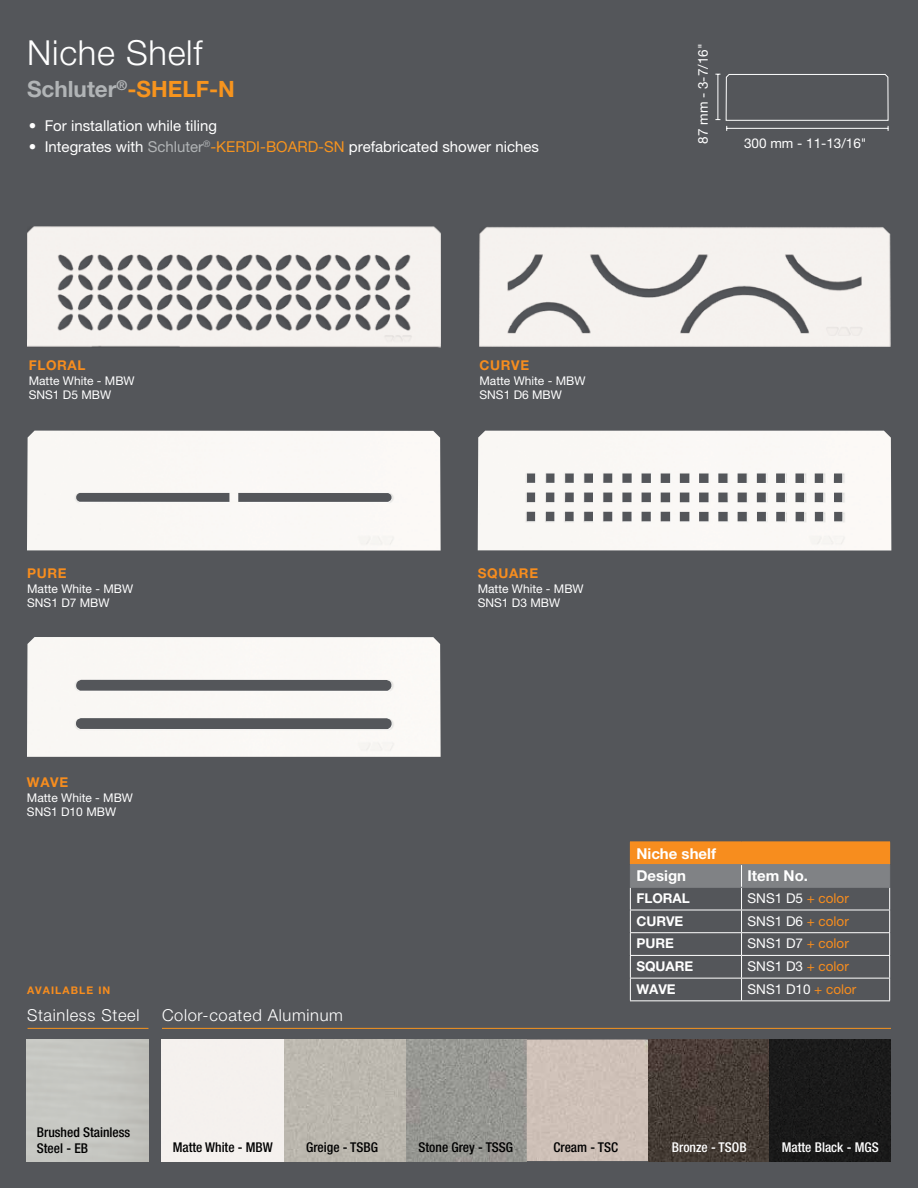
<style>
.page{position:relative;width:918px;height:1188px;background:#54565a}
.page>*{position:absolute;margin:0;border:0;box-sizing:border-box;transform-origin:0 0}
.t1{font:300 34.5px "Helvetica Neue LT Pro";letter-spacing:.02em;color:#fff}
.t2{font:700 22.5px "Helvetica Neue LT Pro";color:#b1b4b6}
.t3{font:300 16.5px "Helvetica Neue LT Pro";letter-spacing:.04em;color:#fff}
.t4{font:15px "Helvetica Neue LT Pro";color:#fff}
.t5{font:700 15px/22.6px "Helvetica Neue LT Pro";color:#fff}
.t6{font:13.5px "Helvetica Neue LT Pro";color:#fff}
.t7{font:500 condensed 13.5px/16.2px "Helvetica Neue LT Pro";color:#000}
.t8{font:700 13.5px "Helvetica Neue LT Pro";letter-spacing:.05em;color:#f78d1e}
.t9{font:700 13.5px "Helvetica Neue LT Pro";color:#fff}
.t10{font:500 condensed 13.5px "Helvetica Neue LT Pro";color:#fff}
.t11{font:12px/14.4px "Helvetica Neue LT Pro";color:#fff}
.t12{font:700 10.5px "Helvetica Neue LT Pro";letter-spacing:.1em;color:#f78d1e}
.s1{color:#f7941e}
.s2{color:#b1b4b6}
.s3{color:#f78d1e}
</style>
<div class="page">
<hr style="left:718px;top:74px;width:1px;height:46px;background:#fff">
<svg style="left:726px;top:74px;width:163px;height:57px"></svg>
<img style="left:480px;top:227px;width:410px;height:120px">
<img style="left:27px;top:431px;width:414px;height:120px">
<img style="left:28px;top:227px;width:413px;height:120px">
<img style="left:478px;top:431px;width:413px;height:120px">
<img style="left:27px;top:637px;width:414px;height:120px">
<hr style="left:630px;top:1000px;width:112px;height:1px;background:#fff">
<hr style="left:742px;top:1000px;width:148px;height:1px;background:#fff">
<svg style="left:630px;top:842px;width:260px;height:158px"></svg>
<hr style="left:630px;top:887px;width:112px;height:1px;background:#808285">
<hr style="left:742px;top:887px;width:148px;height:1px;background:#808285">
<hr style="left:28px;top:1028px;width:120px;height:1px;background:#f7941e">
<div style="left:27px;top:1040px;width:121px;height:121px;background:#c5c6c1"></div>
<hr style="left:162px;top:1028px;width:729px;height:1px;background:#f7941e">
<img style="left:162px;top:1040px;width:729px;height:121px">
<h1 class="t1" style="left:27px;top:32px;width:176px">Niche Shelf</h1>
<h2 class="t2" style="left:27px;top:75px;width:209px">Schluter<sup>®</sup><span class="s1">-SHELF-N</span></h2>
<p class="t4" style="left:29px;top:117px;width:190px">• For installation while tiling</p>
<p class="t4" style="left:29px;top:138px;width:512px">• Integrates with <span class="s2">Schluter</span><sup>®</sup><span class="s1">-KERDI-BOARD-SN</span> prefabricated shower niches</p>
<p class="t6" style="left:695px;top:144px;width:102px;rotate:-90deg">87 mm - 3-7/16"</p>
<p class="t6" style="left:744px;top:135px;width:124px">300 mm - 11-13/16"</p>
<p class="t8" style="left:29px;top:357px;width:58px">FLORAL</p>
<p class="t11" style="left:29px;top:373px;width:108px">Matte White - MBW<br>SNS1 D5 MBW</p>
<p class="t8" style="left:27px;top:565px;width:41px">PURE</p>
<p class="t11" style="left:27px;top:581px;width:108px">Matte White - MBW<br>SNS1 D7 MBW</p>
<p class="t8" style="left:27px;top:774px;width:43px">WAVE</p>
<p class="t11" style="left:27px;top:790px;width:108px">Matte White - MBW<br>SNS1 D10 MBW</p>
<p class="t12" style="left:27px;top:984px;width:85px">AVAILABLE IN</p>
<h3 class="t3" style="left:27px;top:1005px;width:114px">Stainless Steel</h3>
<h3 class="t3" style="left:162px;top:1005px;width:182px">Color-coated Aluminum</h3>
<p class="t8" style="left:480px;top:357px;width:51px">CURVE</p>
<p class="t11" style="left:480px;top:373px;width:108px">Matte White - MBW<br>SNS1 D6 MBW</p>
<p class="t8" style="left:478px;top:565px;width:62px">SQUARE</p>
<p class="t11" style="left:478px;top:581px;width:108px">Matte White - MBW<br>SNS1 D3 MBW</p>
<p class="t5" style="left:636px;top:842px;width:81px">Niche shelf<br>Design</p>
<p class="t5" style="left:748px;top:864px;width:62px">Item No.</p>
<p class="t9" style="left:636px;top:890px;width:55px">FLORAL</p>
<p class="t6" style="left:748px;top:890px;width:103px">SNS1 D5 <span class="s3">+ color</span></p>
<p class="t9" style="left:636px;top:912px;width:49px">CURVE</p>
<p class="t6" style="left:748px;top:913px;width:103px">SNS1 D6 <span class="s3">+ color</span></p>
<p class="t9" style="left:636px;top:935px;width:39px">PURE</p>
<p class="t6" style="left:748px;top:935px;width:103px">SNS1 D7 <span class="s3">+ color</span></p>
<p class="t9" style="left:636px;top:958px;width:59px">SQUARE</p>
<p class="t6" style="left:748px;top:958px;width:103px">SNS1 D3 <span class="s3">+ color</span></p>
<p class="t9" style="left:636px;top:981px;width:41px">WAVE</p>
<p class="t6" style="left:748px;top:981px;width:110px">SNS1 D10 <span class="s3">+ color</span></p>
<p class="t7" style="left:37px;top:1124px;width:95px">Brushed Stainless<br>Steel - EB</p>
<p class="t7" style="left:173px;top:1139px;width:101px">Matte White - MBW</p>
<p class="t7" style="left:306px;top:1139px;width:73px">Greige - TSBG</p>
<p class="t7" style="left:419px;top:1139px;width:96px">Stone Grey - TSSG</p>
<p class="t7" style="left:553px;top:1139px;width:66px">Cream - TSC</p>
<p class="t10" style="left:672px;top:1139px;width:76px">Bronze - TSOB</p>
<p class="t10" style="left:782px;top:1139px;width:98px">Matte Black - MGS</p>
</div>
